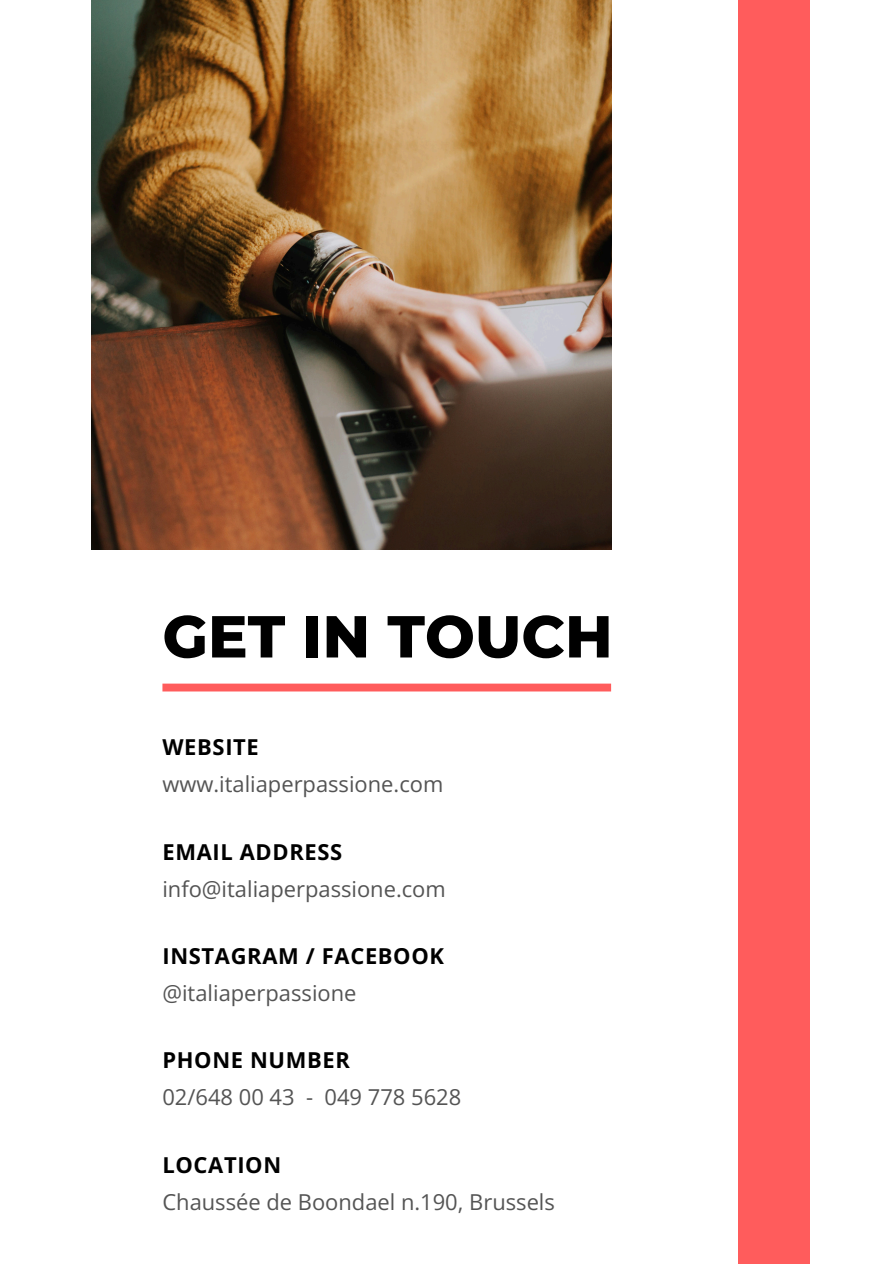
<style>
.page{position:relative;width:894px;height:1264px;background:#fff}
.page>*{position:absolute;margin:0;border:0;box-sizing:border-box;transform-origin:0 0}
.t1{font:800 59.1px "Montserrat";color:#000}
.t2{font:21.9px "Open Sans";color:#545454}
.t3{font:700 21.9px "Open Sans";letter-spacing:.03em;color:#000}
</style>
<div class="page">
<div style="left:162px;top:683px;width:449px;height:8px;background:#ff5c5c"></div>
<div style="left:738px;top:0;width:71px;height:1263px;background:#ff5c5c"></div>
<img style="left:91px;top:0;width:520px;height:549px">
<p class="t1" style="left:162px;top:600px;width:451px">GET IN TOUCH</p>
<h2 class="t3" style="left:162px;top:732px;width:98px">WEBSITE</h2>
<p class="t2" style="left:162px;top:768px;width:282px">www.italiaperpassione.com</p>
<h1 class="t3" style="left:162px;top:836px;width:181px">EMAIL ADDRESS</h1>
<p class="t2" style="left:162px;top:873px;width:285px">info@italiaperpassione.com</p>
<h2 class="t3" style="left:162px;top:940px;width:283px">INSTAGRAM / FACEBOOK</h2>
<p class="t2" style="left:162px;top:977px;width:195px">@italiaperpassione</p>
<h2 class="t3" style="left:162px;top:1045px;width:189px">PHONE NUMBER</h2>
<p class="t2" style="left:162px;top:1081px;width:300px">02/648 00 43 - 049 778 5628</p>
<h2 class="t3" style="left:162px;top:1149px;width:120px">LOCATION</h2>
<p class="t2" style="left:162px;top:1186px;width:394px">Chaussée de Boondael n.190, Brussels</p>
</div>
